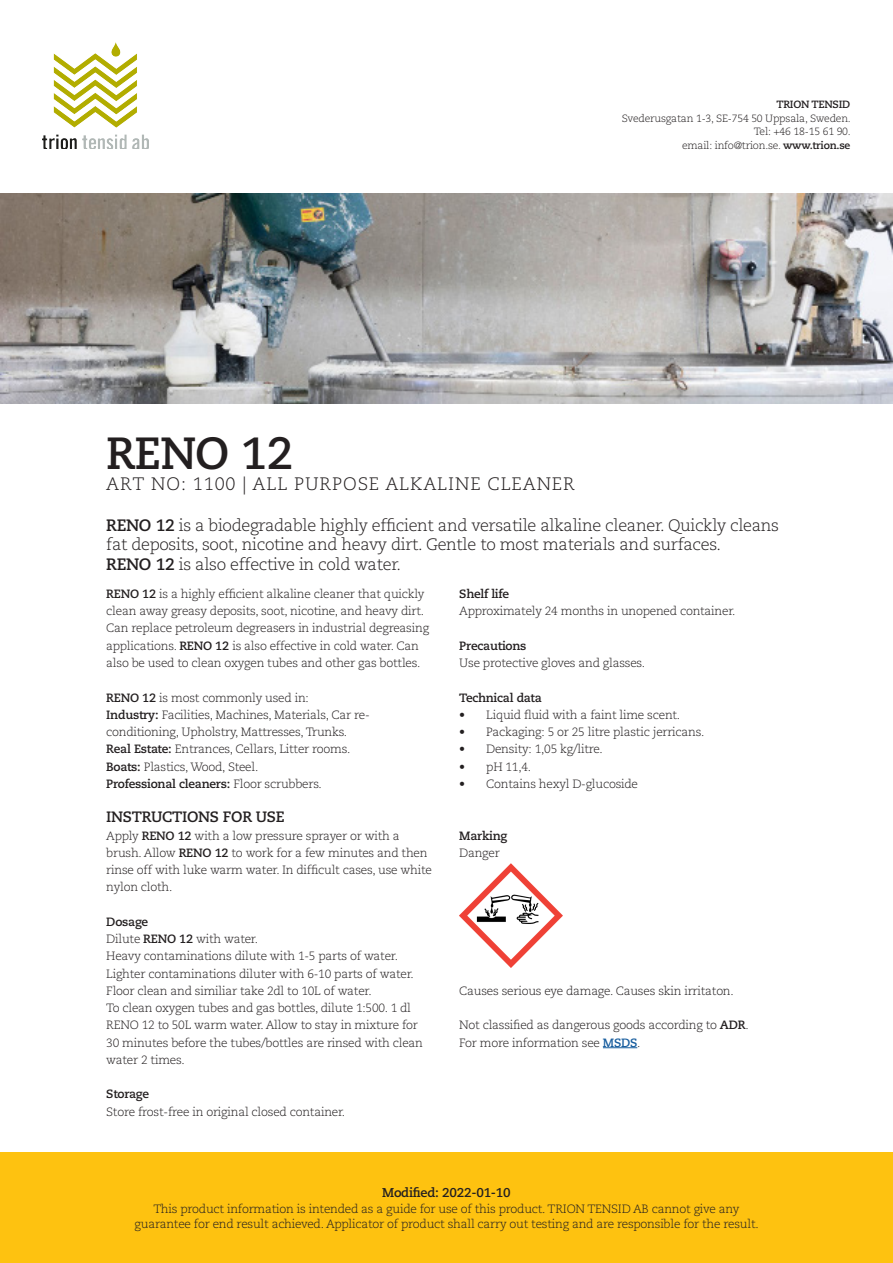
<style>
.page{position:relative;width:893px;height:1263px;background:#fff}
.page>*{position:absolute;margin:0;border:0;box-sizing:border-box;transform-origin:0 0}
.Rubrik{font:700 45px "Caecilia LT Std";letter-spacing:-.02em;color:#231f20}
.Rubrik-2{font:300 18px "Caecilia LT Std";letter-spacing:.05em;color:#231f20}
.Ingress{font:300 16.5px/19.5px "Caecilia LT Std";letter-spacing:-.02em;color:#231f20}
.Rubrik_2{font:700 15px "Caecilia LT Std";letter-spacing:-.02em;color:#231f20}
.t1{font:700 12.75px "Caecilia LT Std";letter-spacing:-.02em;color:#231f20}
.Rubrik_3{font:300 12px/17.2px "Caecilia LT Std";letter-spacing:-.02em;color:#231f20}
.Brödtext{font:300 12px/17.2px "Caecilia LT Std";letter-spacing:-.02em;color:#231f20}
.Rubrik_3-2{font:700 12px "Caecilia LT Std";letter-spacing:-.02em;color:#231f20}
.t2{font:300 10.5px "Caecilia LT Std";letter-spacing:-.02em;color:#231f20}
.t3{font:700 10.5px "Caecilia LT Std";letter-spacing:-.02em;color:#231f20}
.s1{font-weight:700}
.s2{font-weight:300}
.s3{font-weight:700;color:#175d9e}
</style>
<div class="page">
<div style="left:0;top:1152px;width:893px;height:111px;background:#fec210"></div>
<img style="left:0;top:194px;width:893px;height:210px">
<img style="left:43px;top:43px;width:106px;height:106px">
<hr style="left:603px;top:1047px;width:34px;height:1px;background:#175d9e">
<img style="left:459px;top:864px;width:103px;height:103px">
<p class="t3" style="left:776px;top:98px;width:76px">TRION TENSID</p>
<p class="t2" style="left:622px;top:112px;width:231px">Svederusgatan 1-3, SE-754 50 Uppsala, Sweden.</p>
<p class="t2" style="left:754px;top:126px;width:99px">Tel: +46 18-15 61 90.</p>
<p class="t2" style="left:682px;top:139px;width:170px">email: info@trion.se. <span class="s1">www.trion.se</span></p>
<p class="Rubrik" style="left:106px;top:427px;width:189px">RENO 12</p>
<p class="Rubrik-2" style="left:106px;top:474px;width:470px">ART NO: 1100 | ALL PURPOSE ALKALINE CLEANER</p>
<p class="Ingress" style="left:106px;top:516px;width:674px"><span class="s1">RENO 12</span> is a biodegradable highly efficient and versatile alkaline cleaner. Quickly cleans fat deposits, soot, nicotine and heavy dirt. Gentle to most materials and surfaces.</p>
<p class="Ingress" style="left:106px;top:555px;width:296px"><span class="s1">RENO 12</span> is also effective in cold water.</p>
<p class="Rubrik_3" style="left:106px;top:585px;width:324px"><span class="s1">RENO 12</span> is a highly efficient alkaline cleaner that quickly clean away greasy deposits, soot, nicotine, and heavy dirt.<br>Can replace petroleum degreasers in industrial degreasing applications. <span class="s1">RENO 12</span> is also effective in cold water. Can also be used to clean oxygen tubes and other gas bottles.</p>
<p class="Rubrik_3" style="left:106px;top:689px;width:204px"><span class="s1">RENO 12</span> is most commonly used in:</p>
<p class="Rubrik_3" style="left:106px;top:706px;width:265px"><span class="s1">Industry:</span> Facilities, Machines, Materials, Car re&shy;conditioning, Upholstry, Mattresses, Trunks.</p>
<p class="Rubrik_3" style="left:106px;top:741px;width:246px"><span class="s1">Real Estate:</span> Entrances, Cellars, Litter rooms.</p>
<p class="Rubrik_3" style="left:106px;top:758px;width:154px"><span class="s1">Boats:</span> Plastics, Wood, Steel.</p>
<p class="Rubrik_3-2" style="left:106px;top:776px;width:217px">Professional cleaners: <span class="s2">Floor scrubbers.</span></p>
<p class="Rubrik_2" style="left:106px;top:808px;width:180px">INSTRUCTIONS FOR USE</p>
<p class="Brödtext" style="left:106px;top:827px;width:327px">Apply <span class="s1">RENO 12</span> with a low pressure sprayer or with a brush. Allow <span class="s1">RENO 12</span> to work for a few minutes and then rinse off with luke warm water. In difficult cases, use white nylon cloth.</p>
<p class="Rubrik_3-2" style="left:106px;top:914px;width:44px">Dosage</p>
<p class="Brödtext" style="left:106px;top:930px;width:153px">Dilute <span class="s1">RENO 12</span> with water.</p>
<p class="Brödtext" style="left:106px;top:948px;width:293px">Heavy contaminations dilute with 1-5 parts of water.</p>
<p class="Brödtext" style="left:106px;top:965px;width:309px">Lighter contaminations diluter with 6-10 parts of water.</p>
<p class="Brödtext" style="left:106px;top:982px;width:267px">Floor clean and similiar take 2dl to 10L of water.</p>
<p class="Brödtext" style="left:106px;top:999px;width:318px">To clean oxygen tubes and gas bottles, dilute 1:500. 1 dl RENO 12 to 50L warm water. Allow to stay in mixture for 30 minutes before the tubes/bottles are rinsed with clean water 2 times.</p>
<p class="Rubrik_3-2" style="left:106px;top:1087px;width:44px">Storage</p>
<p class="Brödtext" style="left:106px;top:1103px;width:240px">Store frost-free in original closed container.</p>
<p class="Rubrik_3-2" style="left:459px;top:587px;width:51px">Shelf life</p>
<p class="Brödtext" style="left:459px;top:603px;width:278px">Approximately 24 months in unopened container.</p>
<p class="Rubrik_3-2" style="left:459px;top:638px;width:69px">Precautions</p>
<p class="Brödtext" style="left:459px;top:654px;width:187px">Use protective gloves and glasses.</p>
<p class="Rubrik_3-2" style="left:459px;top:690px;width:84px">Technical data</p>
<p class="Rubrik_3" style="left:459px;top:706px;width:223px">• Liquid fluid with a faint lime scent.</p>
<p class="Rubrik_3" style="left:459px;top:723px;width:247px">• Packaging: 5 or 25 litre plastic jerricans.</p>
<p class="Rubrik_3" style="left:459px;top:741px;width:145px">• Density: 1,05 kg/litre.</p>
<p class="Rubrik_3" style="left:459px;top:758px;width:74px">• pH 11,4.</p>
<p class="Rubrik_3" style="left:459px;top:775px;width:180px">• Contains hexyl D-glucoside</p>
<p class="Rubrik_3-2" style="left:459px;top:828px;width:50px">Marking</p>
<p class="Rubrik_3" style="left:459px;top:844px;width:42px">Danger</p>
<p class="Brödtext" style="left:459px;top:982px;width:276px">Causes serious eye damage. Causes skin irritaton.</p>
<p class="Brödtext" style="left:459px;top:1017px;width:291px">Not classified as dangerous goods according to <span class="s1">ADR</span>.</p>
<p class="Brödtext" style="left:459px;top:1034px;width:183px">For more information see <span class="s3">MSDS</span>.</p>
<p class="t1" style="left:382px;top:1185px;width:130px">Modified: 2022-01-10</p>
<p class="Rubrik_3" style="left:135px;top:1201px;width:626px;line-height:15.8px;text-align:center">This product information is intended as a guide for use of this product. TRION TENSID AB cannot give any guarantee for end result achieved. Applicator of product shall carry out testing and are responsible for the result.</p>
</div>
